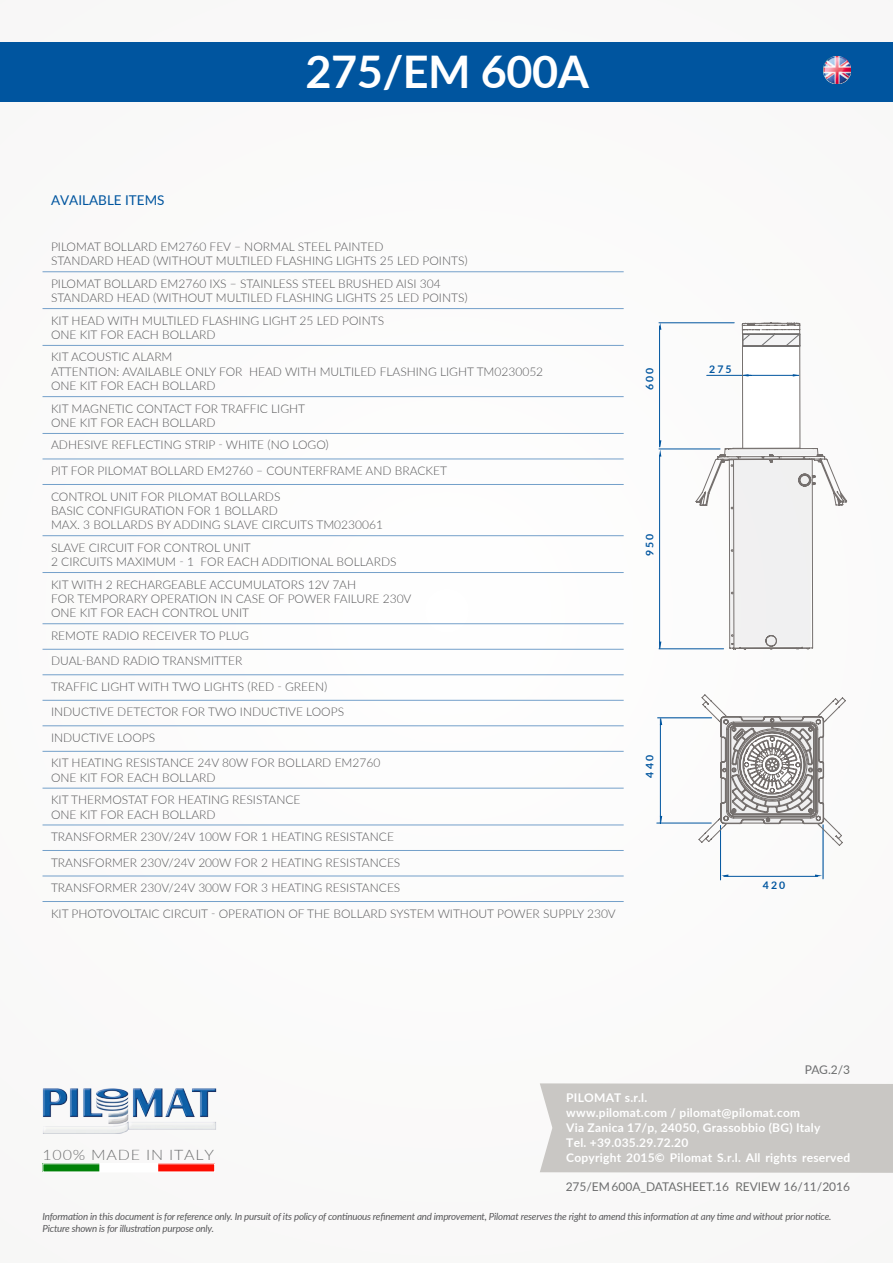
<style>
.page{position:relative;width:893px;height:1263px;background:#fbfafa}
.page>*{position:absolute;margin:0;border:0;box-sizing:border-box;transform-origin:0 0}
.t1{font:700 45px "Lato";letter-spacing:-.01em;color:#fff}
.t2{font:300 14.4px "Lato";letter-spacing:.05em;color:#707172;scale:1.11 1}
.t3{font:13.5px "Lato";color:#00559f}
.t4{font:300 12px/14.4px "Lato";color:#58585a}
.t5{font:700 12px/15px "Lato";letter-spacing:.02em;color:#fff}
.t6{font:12px "Lato";color:#707172}
.t7{font:700 10.5px "Lato";letter-spacing:.2em;color:#00559f}
.t8{font:italic 9.75px/11.7px "Lato";letter-spacing:-.02em;color:#58585a}
</style>
<div class="page">
<div style="left:540px;top:1083px;width:353px;height:90px;background:#c9c7c4"></div>
<div style="left:0;top:43px;width:893px;height:59px;background:#00559f"></div>
<img style="left:43px;top:1088px;width:174px;height:46px">
<img style="left:45px;top:1165px;width:168px;height:5px">
<div style="left:43px;top:1163px;width:172px;height:9px;border:1px solid #fff"></div>
<hr style="left:658px;top:718px;width:54px;height:1px;background:#00559f">
<svg style="left:721px;top:874px;width:7px;height:3px"></svg>
<hr style="left:657px;top:823px;width:54px;height:1px;background:#00559f">
<hr style="left:660px;top:719px;width:1px;height:104px;background:#00559f">
<hr style="left:823px;top:825px;width:1px;height:54px;background:#00559f">
<hr style="left:720px;top:825px;width:1px;height:55px;background:#00559f">
<hr style="left:724px;top:876px;width:94px;height:1px;background:#00559f">
<svg style="left:815px;top:874px;width:7px;height:3px"></svg>
<svg style="left:698px;top:694px;width:148px;height:152px"></svg>
<hr style="left:659px;top:449px;width:61px;height:1px;background:#00559f">
<hr style="left:659px;top:323px;width:75px;height:1px;background:#00559f">
<hr style="left:659px;top:326px;width:1px;height:121px;background:#00559f">
<svg style="left:659px;top:440px;width:2px;height:17px"></svg>
<hr style="left:659px;top:455px;width:1px;height:193px;background:#00559f">
<hr style="left:659px;top:648px;width:65px;height:1px;background:#00559f">
<svg style="left:695px;top:322px;width:153px;height:184px"></svg>
<svg style="left:704px;top:448px;width:141px;height:202px"></svg>
<hr style="left:43px;top:271px;width:581px;height:1px;background:#74a0ca">
<hr style="left:43px;top:308px;width:581px;height:1px;background:#74a0ca">
<hr style="left:43px;top:345px;width:581px;height:1px;background:#74a0ca">
<hr style="left:43px;top:396px;width:581px;height:1px;background:#74a0ca">
<hr style="left:43px;top:433px;width:581px;height:1px;background:#74a0ca">
<hr style="left:43px;top:459px;width:581px;height:1px;background:#74a0ca">
<hr style="left:43px;top:484px;width:581px;height:1px;background:#74a0ca">
<hr style="left:43px;top:535px;width:581px;height:1px;background:#74a0ca">
<hr style="left:43px;top:572px;width:581px;height:1px;background:#74a0ca">
<hr style="left:43px;top:623px;width:581px;height:1px;background:#74a0ca">
<hr style="left:43px;top:649px;width:581px;height:1px;background:#74a0ca">
<hr style="left:43px;top:674px;width:581px;height:1px;background:#74a0ca">
<hr style="left:43px;top:700px;width:581px;height:1px;background:#74a0ca">
<hr style="left:43px;top:725px;width:581px;height:1px;background:#74a0ca">
<hr style="left:43px;top:751px;width:581px;height:1px;background:#74a0ca">
<hr style="left:43px;top:788px;width:581px;height:1px;background:#74a0ca">
<hr style="left:43px;top:824px;width:581px;height:1px;background:#74a0ca">
<hr style="left:43px;top:850px;width:581px;height:1px;background:#74a0ca">
<hr style="left:43px;top:876px;width:581px;height:1px;background:#74a0ca">
<hr style="left:43px;top:901px;width:581px;height:1px;background:#74a0ca">
<img style="left:823px;top:57px;width:27px;height:27px">
<h1 class="t1" style="left:305px;top:39px;width:285px">275/EM 600a</h1>
<p class="t3" style="left:51px;top:190px;width:27px">AVAILA</p>
<p class="t3" style="left:98px;top:190px;width:36px">BLE ITEM</p>
<p class="t3" style="left:157px;top:190px;width:9px">S</p>
<p class="t4" style="left:51px;top:239px;width:418px">PILOMAT BOLLARD EM2760 FEV – NORMAL STEEL PAINTED<br>STANDARD HEAD (WITHOUT MULTILED FLASHING LIGHTS 25 LED POINTS)</p>
<p class="t4" style="left:51px;top:276px;width:418px">PILOMAT BOLLARD EM2760 IXS – STAINLESS STEEL BRUSHED AISI 304<br>STANDARD HEAD (WITHOUT MULTILED FLASHING LIGHTS 25 LED POINTS)</p>
<p class="t4" style="left:51px;top:313px;width:335px">KIT HEAD WITH MULTILED FLASHING LIGHT 25 LED POINTS<br>ONE</p>
<p class="t4" style="left:51px;top:323px;width:123px;line-height:22.4px;text-align:right">BOLLARD<br>KIT ACOUSTIC ALARM</p>
<p class="t4" style="left:51px;top:364px;width:494px">ATTENTION: AVAILABLE ONLY FOR HEAD WITH MULTILED FLASHING LIGHT TM0230052<br>ONE</p>
<p class="t4" style="left:80px;top:327px;width:56px">KIT FOR EACH</p>
<p class="t4" style="left:51px;top:374px;width:256px;line-height:22.4px;text-indent:111px">BOLLARD<br>KIT MAGNETIC CONTACT FOR TRAFFIC LIGHT</p>
<p class="t4" style="left:51px;top:415px;width:10px">ONE</p>
<p class="t4" style="left:80px;top:415px;width:56px">KIT FOR EACH</p>
<p class="t4" style="left:80px;top:378px;width:56px">KIT FOR EACH</p>
<p class="t4" style="left:51px;top:411px;width:279px;line-height:22.4px;text-indent:111px">BOLLARD<br>ADHESIVE REFLECTING STRIP - WHITE (NO LOGO)</p>
<p class="t4" style="left:51px;top:457px;width:398px;line-height:25.5px">PIT FOR PILOMAT BOLLARD EM2760 – COUNTERFRAME AND BRACKET<br>CONTROL UNIT FOR PILOMAT BOLLARDS</p>
<p class="t4" style="left:51px;top:503px;width:333px">BASIC CONFIGURATION FOR 1 BOLLARD<br>MAX. 3 BOLLARDS BY ADDING SLAVE CIRCUITS TM0230061</p>
<p class="t4" style="left:51px;top:540px;width:347px">SLAVE CIRCUIT FOR CONTROL UNIT<br>2 CIRCUITS MAXIMUM - 1 FOR EACH ADDITIONAL BOLLARDS</p>
<p class="t4" style="left:51px;top:577px;width:362px">KIT WITH 2 RECHARGEABLE ACCUMULATORS 12V 7AH<br>FOR TEMPORARY OPERATION IN CASE OF POWER FAILURE 230V<br>ONE KIT FOR EACH CONTROL UNIT</p>
<p class="t4" style="left:51px;top:622px;width:331px;line-height:25.5px">REMOTE RADIO RECEIVER TO PLUG<br>DUAL-BAND RADIO TRANSMITTER<br>TRAFFIC LIGHT WITH TWO LIGHTS (RED - GREEN)<br>INDUCTIVE DETECTOR FOR TWO INDUCTIVE LOOPS INDUCTIVE LOOPS<br>KIT HEATING RESISTANCE 24V 80W FOR BOLLARD EM2760</p>
<p class="t4" style="left:51px;top:770px;width:10px">ONE</p>
<p class="t4" style="left:80px;top:770px;width:56px">KIT FOR EACH</p>
<p class="t4" style="left:51px;top:766px;width:251px;line-height:22.4px;text-indent:111px">BOLLARD<br>KIT THERMOSTAT FOR HEATING RESISTANCE</p>
<p class="t4" style="left:51px;top:807px;width:10px">ONE</p>
<p class="t4" style="left:80px;top:807px;width:56px">KIT FOR EACH</p>
<p class="t4" style="left:51px;top:803px;width:344px;line-height:22.4px;text-indent:111px">BOLLARD<br>TRANSFORMER 230V/24V 100W FOR 1 HEATING RESISTANCE</p>
<p class="t4" style="left:51px;top:849px;width:566px;line-height:25.5px">TRANSFORMER 230V/24V 200W FOR 2 HEATING RESISTANCES<br>TRANSFORMER 230V/24V 300W FOR 3 HEATING RESISTANCES<br>KIT PHOTOVOLTAIC CIRCUIT - OPERATION OF THE BOLLARD SYSTEM WITHOUT POWER SUPPLY 230V</p>
<p class="t7" style="left:642px;top:390px;width:24px;rotate:-90deg">600</p>
<p class="t7" style="left:642px;top:556px;width:24px;rotate:-90deg">950</p>
<p class="t7" style="left:642px;top:778px;width:24px;rotate:-90deg">440</p>
<p class="t7" style="left:709px;top:361px;width:24px">275</p>
<p class="t7" style="left:763px;top:878px;width:24px">420</p>
<p class="t6" style="left:805px;top:1061px;width:47px">PAG.2/3</p>
<p class="t2" style="left:43px;top:1145px;width:156px">100% MADE IN ITALY</p>
<p class="t5" style="left:566px;top:1090px;width:286px">PILOMAT s.r.l.<br>www.pilomat.com / pilomat@pilomat.com<br>Via Zanica 17/p, 24050, Grassobbio (BG) Italy<br>Tel. +39.035.29.72.20<br>Copyright 2015© Pilomat S.r.l. All rights reserved</p>
<p class="t6" style="left:566px;top:1178px;width:286px">275/EM 600A_DATASHEET.16 REVIEW 16/11/2016</p>
<p class="t8" style="left:43px;top:1210px;width:790px">Information in this document is for reference only. In pursuit of its policy of continuous refinement and improvement, Pilomat reserves the right to amend this information at any time and without prior notice.<br>Picture shown is for illustration purpose only.</p>
</div>
